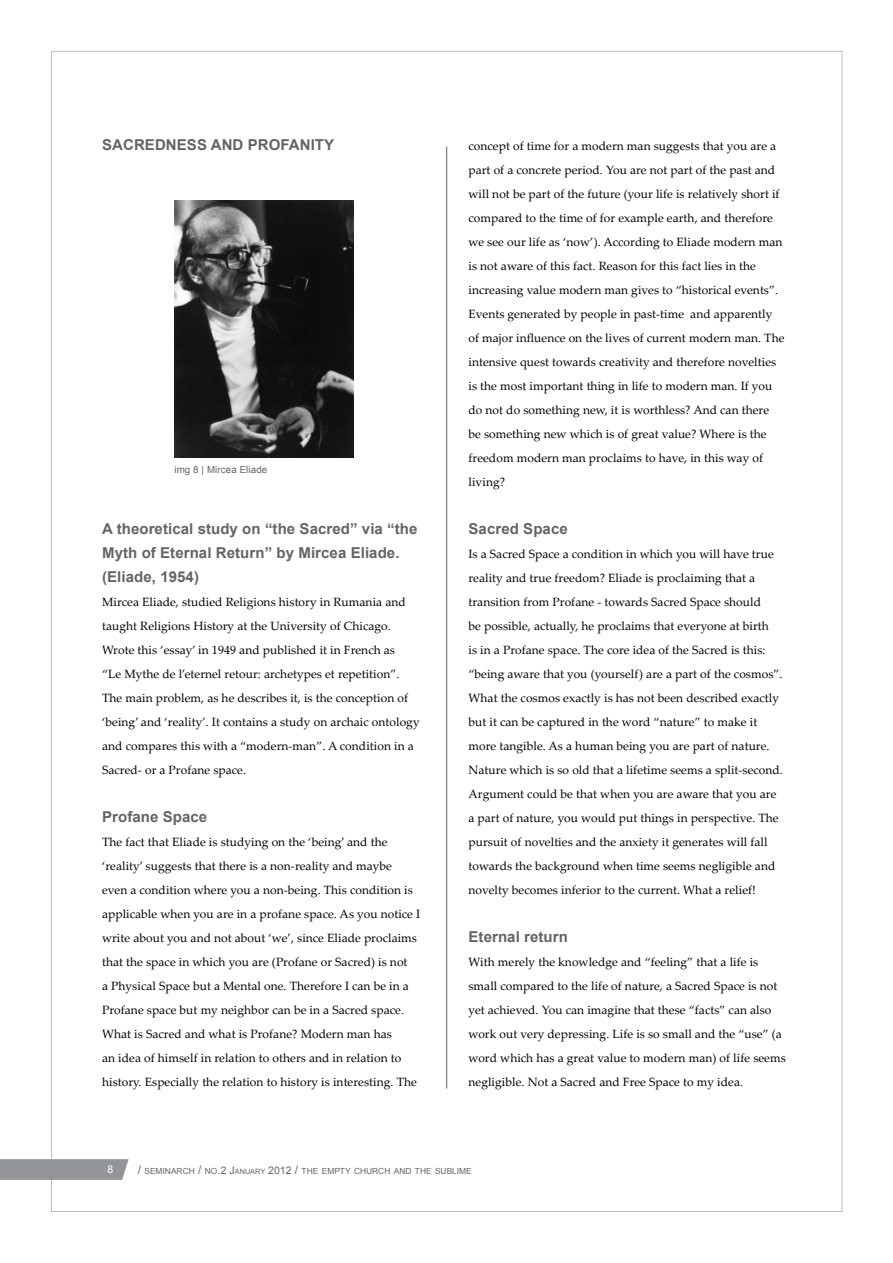
<style>
.page{position:relative;width:893px;height:1263px;background:#fff}
.page>*{position:absolute;margin:0;border:0;box-sizing:border-box;transform-origin:0 0}
.t1{font:700 15px/24px "Arial";letter-spacing:.005em;color:#636466}
.t2{font:12px/24px "Palatino Linotype";letter-spacing:.005em;color:#000}
.t3{font:10.5px "Arial";color:#fff}
.t4{font:9.75px "Arial";letter-spacing:.01em;color:#636466}
.t5{font:8.4px "Arial";color:#636466}
.s1{font-size:12px}
.s2{font-size:10.5px}
.s3{font-size:7.35px}
</style>
<div class="page">
<svg style="left:0;top:1159px;width:129px;height:21px;background:#97999c"></svg>
<hr style="left:446px;top:147px;width:1px;height:942px;background:#636466">
<img style="left:174px;top:200px;width:179px;height:258px">
<p class="t1" style="left:102px;top:134px;width:234px">SACREDNESS AND PROFANITY</p>
<p class="t4" style="left:174px;top:465px;width:94px">img 8 | Mircea Eliade</p>
<p class="t1" style="left:102px;top:518px;width:317px">A theoretical study on “the Sacred” via “the<br>Myth of Eternal Return” by Mircea Eliade. (Eliade, 1954)</p>
<p class="t2" style="left:102px;top:591px;width:319px">Mircea Eliade, studied Religions history in Rumania and taught Religions History at the University of Chicago.<br>Wrote this ‘essay’ in 1949 and published it in French as<br>“Le Mythe de l’eternel retour: archetypes et repetition”.<br>The main problem, as he describes it, is the conception of ‘being’ and ‘reality’. It contains a study on archaic ontology and compares this with a “modern-man”. A condition in a Sacred- or a Profane space.</p>
<p class="t1" style="left:102px;top:806px;width:107px">Profane Space</p>
<p class="t2" style="left:102px;top:831px;width:319px">The fact that Eliade is studying on the ‘being’ and the ‘reality’ suggests that there is a non-reality and maybe even a condition where you a non-being. This condition is applicable when you are in a profane space. As you notice I write about you and not about ‘we’, since Eliade proclaims that the space in which you are (Profane or Sacred) is not<br>a Physical Space but a Mental one. Therefore I can be in a Profane space but my neighbor can be in a Sacred space.<br>What is Sacred and what is Profane? Modern man has<br>an idea of himself in relation to others and in relation to history. Especially the relation to history is interesting. The</p>
<p class="t2" style="left:468px;top:135px;width:317px">concept of time for a modern man suggests that you are a part of a concrete period. You are not part of the past and will not be part of the future (your life is relatively short if compared to the time of for example earth, and therefore we see our life as ‘now’). According to Eliade modern man is not aware of this fact. Reason for this fact lies in the increasing value modern man gives to “historical events”.<br>Events generated by people in past-time and apparently of major influence on the lives of current modern man. The intensive quest towards creativity and therefore novelties is the most important thing in life to modern man. If you do not do something new, it is worthless? And can there be something new which is of great value? Where is the freedom modern man proclaims to have, in this way of living?</p>
<p class="t1" style="left:468px;top:518px;width:101px">Sacred Space</p>
<p class="t2" style="left:468px;top:543px;width:316px">Is a Sacred Space a condition in which you will have true reality and true freedom? Eliade is proclaiming that a transition from Profane - towards Sacred Space should<br>be possible, actually, he proclaims that everyone at birth<br>is in a Profane space. The core idea of the Sacred is this: “being aware that you (yourself) are a part of the cosmos”.<br>What the cosmos exactly is has not been described exactly but it can be captured in the word “nature” to make it more tangible. As a human being you are part of nature.<br>Nature which is so old that a lifetime seems a split-second.<br>Argument could be that when you are aware that you are a part of nature, you would put things in perspective. The pursuit of novelties and the anxiety it generates will fall towards the background when time seems negligible and novelty becomes inferior to the current. What a relief!</p>
<p class="t1" style="left:468px;top:926px;width:101px">Eternal return</p>
<p class="t2" style="left:468px;top:951px;width:319px">With merely the knowledge and “feeling” that a life is small compared to the life of nature, a Sacred Space is not yet achieved. You can imagine that these “facts” can also work out very depressing. Life is so small and the “use” (a word which has a great value to modern man) of life seems negligible. Not a Sacred and Free Space to my idea.</p>
<p class="t3" style="left:107px;top:1166px;width:7px">8</p>
<p class="t5" style="left:138px;top:1168px;width:336px"><span class="s1">/</span> SEMINARCH <span class="s1">/</span> NO<span class="s1">.</span><span class="s2">2 J</span><span class="s3">ANUARY</span> <span class="s2">2012</span> <span class="s1">/</span> THE EMPTY CHURCH AND THE SUBLIME</p>
</div>
